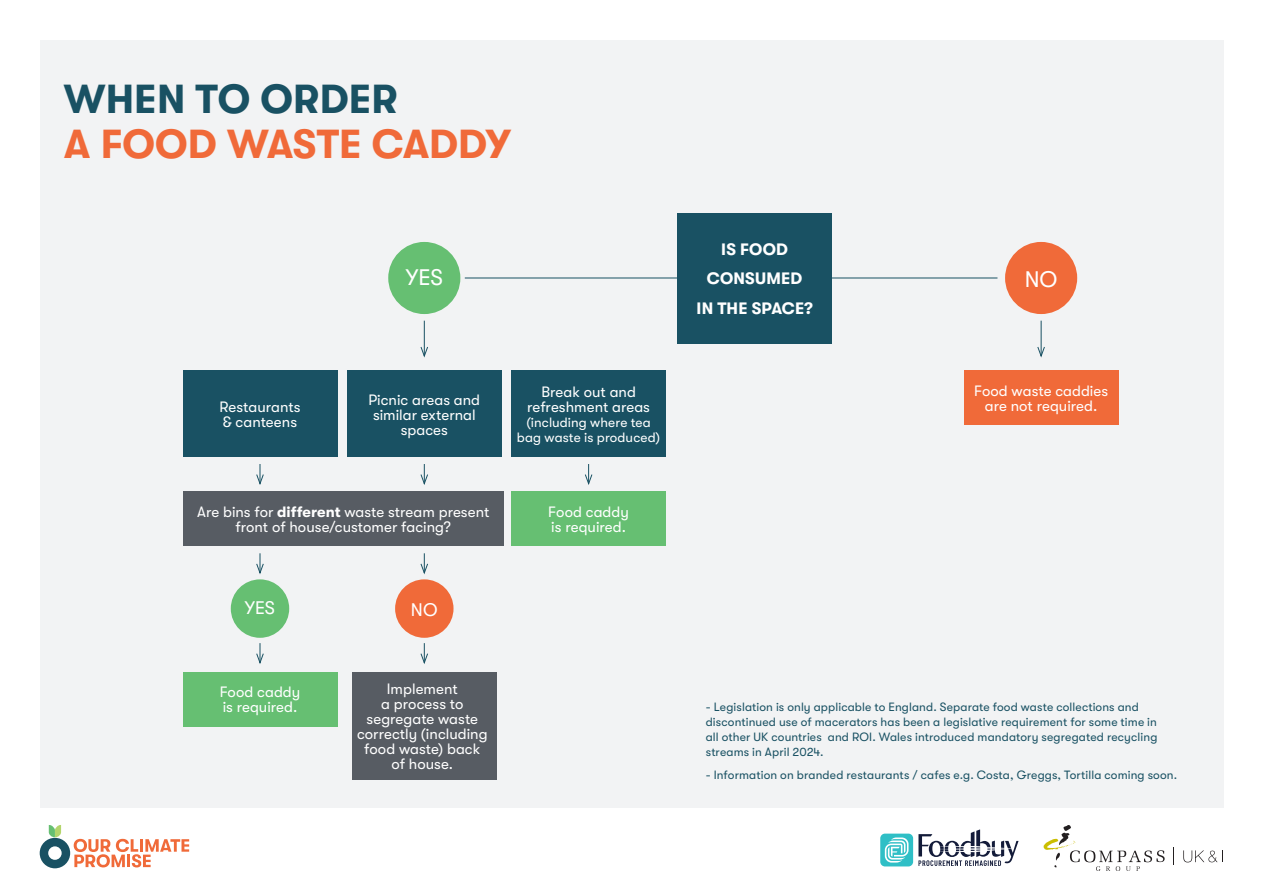
<style>
.page{position:relative;width:1263px;height:893px;background:#fff}
.page>*{position:absolute;margin:0;border:0;box-sizing:border-box;transform-origin:0 0}
.t1{font:700 40.5px/45px "GT Walsheim";letter-spacing:.005em;color:#f06a39}
.t2{font:22.5px "GT Walsheim";color:#fff}
.t3{font:18.15px "GT Walsheim";color:#fff}
.body_text{font:700 16.5px "GT Walsheim";letter-spacing:.01em;color:#fff}
.body_text-2{font:15px/15px "GT Walsheim";letter-spacing:.005em;color:#fff;text-align:center}
.body_text-3{font:13.5px/15px "GT Walsheim";letter-spacing:.01em;color:#fff;text-align:center}
.body_text-4{font:12px/15px "GT Walsheim";letter-spacing:.01em;color:#195163}
.s1{color:#195163}
.s2{font-weight:700}
</style>
<div class="page">
<div style="left:40px;top:40px;width:1183px;height:768px;background:#f2f3f4"></div>
<svg style="left:1043px;top:825px;width:121px;height:46px"></svg>
<svg style="left:1173px;top:847px;width:1px;height:17px"></svg>
<svg style="left:1183px;top:850px;width:40px;height:12px"></svg>
<svg style="left:40px;top:825px;width:149px;height:43px"></svg>
<svg style="left:918px;top:829px;width:100px;height:37px"></svg>
<div style="left:880px;top:834px;width:33px;height:32px;background:#2fbfc6;border-radius:5px"></div>
<svg style="left:885px;top:837px;width:23px;height:25px"></svg>
<hr style="left:465px;top:278px;width:532px;height:1px;background:#195163">
<div style="left:677px;top:213px;width:155px;height:130px;background:#195163"></div>
<div style="left:388px;top:242px;width:72px;height:72px;background:#66bf72;border-radius:50%"></div>
<div style="left:1005px;top:242px;width:72px;height:72px;background:#f06a39;border-radius:50%"></div>
<div style="left:183px;top:371px;width:154px;height:86px;background:#195163"></div>
<div style="left:347px;top:371px;width:154px;height:86px;background:#195163"></div>
<div style="left:511px;top:371px;width:155px;height:86px;background:#195163"></div>
<div style="left:511px;top:492px;width:155px;height:54px;background:#66bf72"></div>
<div style="left:964px;top:371px;width:154px;height:54px;background:#f06a39"></div>
<div style="left:183px;top:492px;width:321px;height:54px;background:#575c63"></div>
<div style="left:231px;top:579px;width:58px;height:59px;background:#66bf72;border-radius:50%"></div>
<div style="left:395px;top:579px;width:58px;height:59px;background:#f06a39;border-radius:50%"></div>
<div style="left:183px;top:672px;width:154px;height:54px;background:#66bf72"></div>
<div style="left:352px;top:672px;width:145px;height:107px;background:#575c63"></div>
<hr style="left:424px;top:321px;width:1px;height:35px;background:#195163">
<svg style="left:420px;top:346px;width:8px;height:12px"></svg>
<hr style="left:1041px;top:321px;width:1px;height:35px;background:#195163">
<svg style="left:1037px;top:346px;width:8px;height:12px"></svg>
<svg style="left:420px;top:553px;width:8px;height:22px"></svg>
<svg style="left:256px;top:553px;width:8px;height:21px"></svg>
<svg style="left:420px;top:643px;width:8px;height:21px"></svg>
<svg style="left:256px;top:643px;width:8px;height:21px"></svg>
<svg style="left:420px;top:464px;width:8px;height:21px"></svg>
<svg style="left:256px;top:464px;width:8px;height:21px"></svg>
<svg style="left:585px;top:464px;width:8px;height:21px"></svg>
<p class="t1" style="left:64px;top:76px;width:448px"><span class="s1">WHEN TO ORDER<br></span>A FOOD WASTE CADDY</p>
<p class="body_text-2" style="left:219px;top:400px;width:83px">Restaurants</p>
<p class="body_text-2" style="left:223px;top:415px;width:76px">&amp; canteens</p>
<p class="body_text" style="left:721px;top:240px;width:68px">IS FOOD</p>
<p class="body_text" style="left:707px;top:269px;width:97px">CONSUMED</p>
<p class="body_text" style="left:697px;top:299px;width:118px">IN THE SPACE?</p>
<p class="t2" style="left:406px;top:265px;width:39px">YES</p>
<p class="t2" style="left:1025px;top:266px;width:34px">NO</p>
<p class="body_text-2" style="left:368px;top:392px;width:113px">Picnic areas and similar external spaces</p>
<p class="body_text-2" style="left:527px;top:385px;width:124px">Break out and refreshment areas</p>
<p class="body_text-3" style="left:517px;top:415px;width:145px">(including where tea bag waste is produced)</p>
<p class="body_text-2" style="left:974px;top:384px;width:136px">Food waste caddies are not required.</p>
<p class="body_text-2" style="left:197px;top:505px;width:294px">Are bins for <span class="s2">different</span> waste stream present front of house/customer facing?</p>
<p class="t3" style="left:245px;top:598px;width:32px">YES</p>
<p class="t3" style="left:411px;top:599px;width:28px">NO</p>
<p class="body_text-2" style="left:220px;top:685px;width:82px;text-align:left">Food caddy is required.</p>
<p class="body_text-2" style="left:357px;top:681px;width:132px">Implement<br>a process to segregate waste correctly (including food waste) back of house.</p>
<p class="body_text-2" style="left:548px;top:505px;width:82px;text-align:left">Food caddy is required.</p>
<p class="body_text-4" style="left:706px;top:699px;width:453px">- Legislation is only applicable to England. Separate food waste collections and discontinued use of macerators has been a legislative requirement for some time in all other UK countries and ROI. Wales introduced mandatory segregated recycling streams in April 2024.</p>
<p class="body_text-4" style="left:706px;top:768px;width:473px">- Information on branded restaurants / cafes e.g. Costa, Greggs, Tortilla coming soon.</p>
</div>
